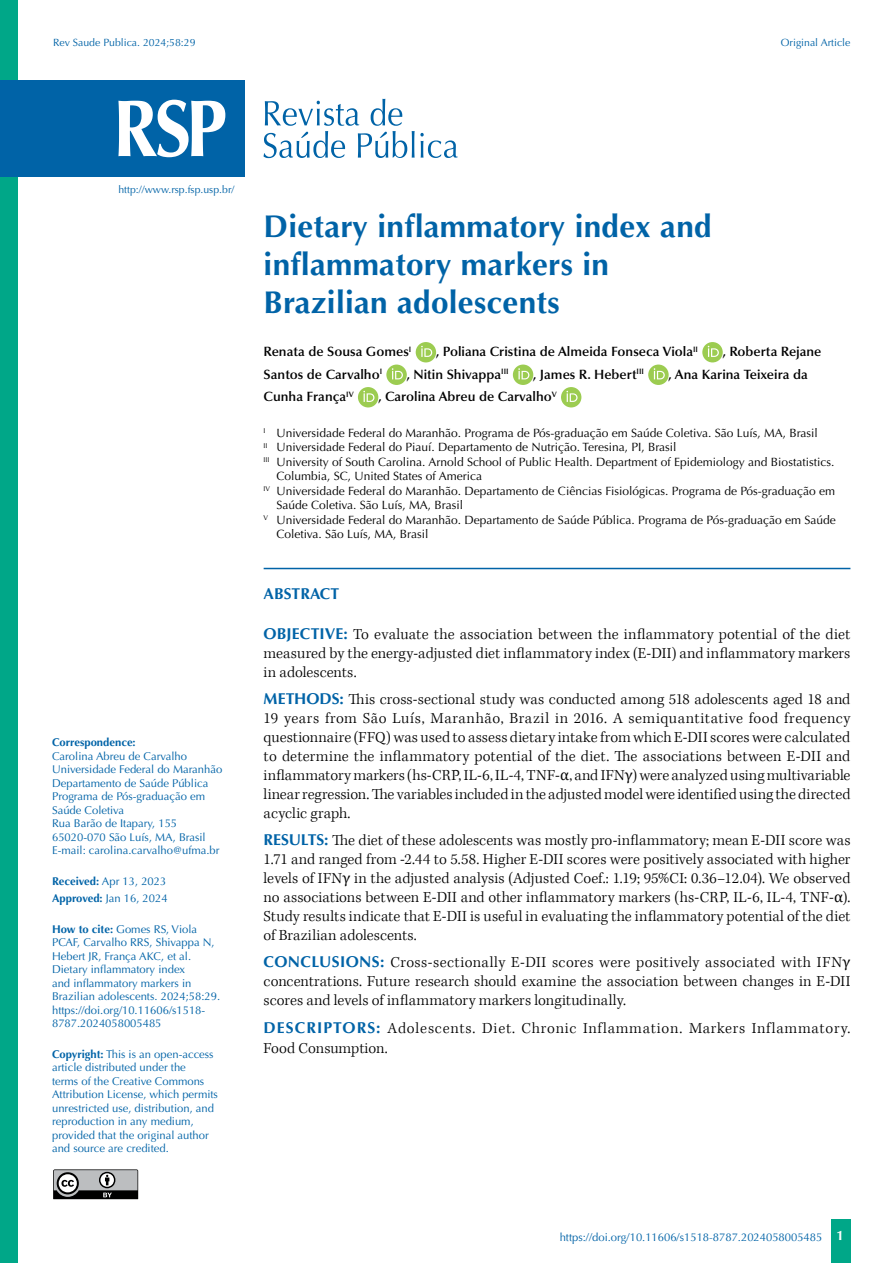
<style>
.page{position:relative;width:893px;height:1263px;background:#fff}
.page>*{position:absolute;margin:0;border:0;box-sizing:border-box;transform-origin:0 0}
.t1{font:700 31.5px/37.8px "Optima LT Std";letter-spacing:.01em;color:#0063a7}
.t2{font:300 15.75px/18.9px "Kepler Std";letter-spacing:.01em;color:#000;text-align:justify}
.t3{font:300 15.75px/19.8px "Kepler Std";letter-spacing:.05em;color:#000}
.t4{font:700 15.75px "Optima LT Std";color:#0063a7}
.t5{font:600 13.5px "Optima LT Std";color:#000}
.t6{font:12px "Optima LT Std";color:#000}
.t7{font:11.25px/13.5px "Optima LT Std";color:#0063a7}
.t8{font:11.25px "Optima LT";color:#0063a7}
.t9{font:700 11.25px "Optima LT Std";color:#0063a7}
.t10{font:10.5px "Optima LT Std";color:#0063a7}
.s1{font-weight:700}
.s2{font-family:"Optima LT Std";font-weight:700;color:#0063a7}
.s3{font-family:"Cambria";font-weight:400}
.s4{font-family:"Optima LT Std";font-weight:700;font-size:13.5px;color:#fff}
</style>
<div class="page">
<div style="left:831px;top:1220px;width:20px;height:43px;background:#00a788"></div>
<svg style="left:53px;top:1169px;width:85px;height:30px"></svg>
<div style="left:0;top:0;width:18px;height:1263px;background:#00a788"></div>
<hr style="left:264px;top:568px;width:586px;height:1px;background:#0063a7">
<div style="left:416px;top:342px;width:20px;height:20px;background:#9ccc51;border-radius:50%"></div>
<svg style="left:421px;top:346px;width:11px;height:11px"></svg>
<div style="left:702px;top:342px;width:21px;height:20px;background:#9ccc51;border-radius:50%"></div>
<svg style="left:708px;top:346px;width:11px;height:11px"></svg>
<div style="left:386px;top:365px;width:21px;height:20px;background:#9ccc51;border-radius:50%"></div>
<svg style="left:392px;top:368px;width:11px;height:11px"></svg>
<div style="left:513px;top:365px;width:20px;height:20px;background:#9ccc51;border-radius:50%"></div>
<svg style="left:518px;top:368px;width:11px;height:11px"></svg>
<div style="left:648px;top:365px;width:21px;height:20px;background:#9ccc51;border-radius:50%"></div>
<svg style="left:654px;top:368px;width:11px;height:11px"></svg>
<div style="left:358px;top:387px;width:20px;height:20px;background:#9ccc51;border-radius:50%"></div>
<svg style="left:363px;top:391px;width:11px;height:11px"></svg>
<div style="left:561px;top:387px;width:20px;height:20px;background:#9ccc51;border-radius:50%"></div>
<svg style="left:566px;top:391px;width:12px;height:11px"></svg>
<svg style="left:263px;top:99px;width:195px;height:59px"></svg>
<div style="left:0;top:80px;width:244px;height:96px;background:#0063a7"></div>
<svg style="left:118px;top:100px;width:107px;height:57px"></svg>
<p class="t10" style="left:53px;top:36px;width:144px">Rev Saude Publica. 2024;58:29</p>
<p class="t10" style="left:781px;top:36px;width:71px">Original Article</p>
<p class="t10" style="left:118px;top:183px;width:117px">http://www.rsp.fsp.usp.br/</p>
<p class="t9" style="left:52px;top:736px;width:85px">Correspondence:</p>
<p class="t7" style="left:52px;top:749px;width:172px">Carolina Abreu de Carvalho<br>Universidade Federal do Maranhão<br>Departamento de Saúde Pública<br>Programa de Pós-graduação em<br>Saúde Coletiva<br>Rua Barão de Itapary, 155<br>65020-070 São Luís, MA, Brasil<br>E-mail: carolina.carvalho@ufma.br</p>
<p class="t7" style="left:52px;top:872px;width:117px;line-height:17.7px"><span class="s1">Received:</span> Apr 13, 2023<br><span class="s1">Approved:</span> Jan 16, 2024</p>
<p class="t7" style="left:52px;top:922px;width:170px"><span class="s1">How to cite:</span> Gomes RS, Viola<br>PCAF, Carvalho RRS, Shivappa N,<br>Hebert JR, França AKC, et al.<br>Dietary inflammatory index<br>and inflammatory markers in<br>Brazilian adolescents. 2024;58:29. https://doi.org/10.11606/s1518-<br>8787.2024058005485</p>
<p class="t7" style="left:52px;top:1047px;width:167px"><span class="s1">Copyright:</span> This is an open-access article distributed under the<br>terms of the Creative Commons<br>Attribution License, which permits unrestricted use, distribution, and reproduction in any medium, provided that the original author and source are credited.</p>
<h1 class="t1" style="left:264px;top:208px;width:450px">Dietary inflammatory index and inflammatory markers in<br>Brazilian adolescents</h1>
<p class="t5" style="left:264px;top:344px;width:149px">Renata de Sousa Gomes<sup>I</sup></p>
<p class="t5" style="left:436px;top:344px;width:263px">, Poliana Cristina de Almeida Fonseca Viola<sup>II</sup></p>
<p class="t5" style="left:723px;top:344px;width:100px">, Roberta Rejane</p>
<p class="t5" style="left:264px;top:366px;width:120px">Santos de Carvalho<sup>I</sup></p>
<p class="t5" style="left:407px;top:366px;width:103px">, Nitin Shivappa<sup>III</sup></p>
<p class="t5" style="left:533px;top:366px;width:112px">, James R. Hebert<sup>III</sup></p>
<p class="t5" style="left:669px;top:366px;width:141px">, Ana Karina Teixeira da</p>
<p class="t5" style="left:264px;top:389px;width:92px">Cunha França<sup>IV</sup></p>
<p class="t5" style="left:378px;top:389px;width:180px">, Carolina Abreu de Carvalho<sup>V</sup></p>
<p class="t6" style="left:264px;top:426px;width:556px"><sup>I</sup> Universidade Federal do Maranhão. Programa de Pós-graduação em Saúde Coletiva. São Luís, MA, Brasil</p>
<p class="t6" style="left:264px;top:440px;width:414px"><sup>II</sup> Universidade Federal do Piauí. Departamento de Nutrição. Teresina, PI, Brasil</p>
<p class="t6" style="left:264px;top:455px;width:572px"><sup>III</sup> University of South Carolina. Arnold School of Public Health. Department of Epidemiology and Biostatistics.</p>
<p class="t6" style="left:276px;top:469px;width:207px">Columbia, SC, United States of America</p>
<p class="t6" style="left:264px;top:484px;width:573px"><sup>IV</sup> Universidade Federal do Maranhão. Departamento de Ciências Fisiológicas. Programa de Pós-graduação em</p>
<p class="t6" style="left:276px;top:498px;width:188px">Saúde Coletiva. São Luís, MA, Brasil</p>
<p class="t6" style="left:264px;top:512px;width:574px"><sup>V</sup> Universidade Federal do Maranhão. Departamento de Saúde Pública. Programa de Pós-graduação em Saúde</p>
<p class="t6" style="left:276px;top:527px;width:154px">Coletiva. São Luís, MA, Brasil</p>
<p class="t4" style="left:264px;top:584px;width:77px">ABSTRACT</p>
<p class="t2" style="left:264px;top:625px;width:588px"><span class="s2">OBJECTIVE:</span> To evaluate the association between the inflammatory potential of the diet measured by the energy-adjusted diet inflammatory index (E-DII) and inflammatory markers in adolescents.</p>
<p class="t2" style="left:264px;top:691px;width:588px"><span class="s2">METHODS:</span> This cross-sectional study was conducted among 518 adolescents aged 18 and 19 years from São Luís, Maranhão, Brazil in 2016. A semiquantitative food frequency questionnaire (FFQ) was used to assess dietary intake from which E-DII scores were calculated to determine the inflammatory potential of the diet. The associations between E-DII and inflammatory markers (hs-CRP, IL-6, IL-4, TNF-<span class="s3">α</span>, and IFN<span class="s3">γ</span>) were analyzed using multivariable linear regression. The variables included in the adjusted model were identified using the directed acyclic graph.</p>
<p class="t2" style="left:264px;top:831px;width:588px"><span class="s2">RESULTS:</span> The diet of these adolescents was mostly pro-inflammatory; mean E-DII score was 1.71 and ranged from -2.44 to 5.58. Higher E-DII scores were positively associated with higher levels of IFN<span class="s3">γ</span> in the adjusted analysis (Adjusted Coef.: 1.19; 95%CI: 0.36–12.04). We observed no associations between E-DII and other inflammatory markers (hs-CRP, IL-6, IL-4, TNF-<span class="s3">α</span>).<br>Study results indicate that E-DII is useful in evaluating the inflammatory potential of the diet of Brazilian adolescents.</p>
<p class="t2" style="left:264px;top:953px;width:588px"><span class="s2">CONCLUSIONS:</span> Cross-sectionally E-DII scores were positively associated with IFN<span class="s3">γ </span>concentrations. Future research should examine the association between changes in E-DII scores and levels of inflammatory markers longitudinally.</p>
<p class="t3" style="left:264px;top:1019px;width:588px"><span class="s2">DESCRIPTORS:</span> Adolescents. Diet. Chronic Inflammation. Markers Inflammatory.<br>Food Consumption.</p>
<p class="t8" style="left:560px;top:1230px;width:286px">https://doi.org/10.11606/s1518-8787.2024058005485 <span class="s4">1</span></p>
</div>
